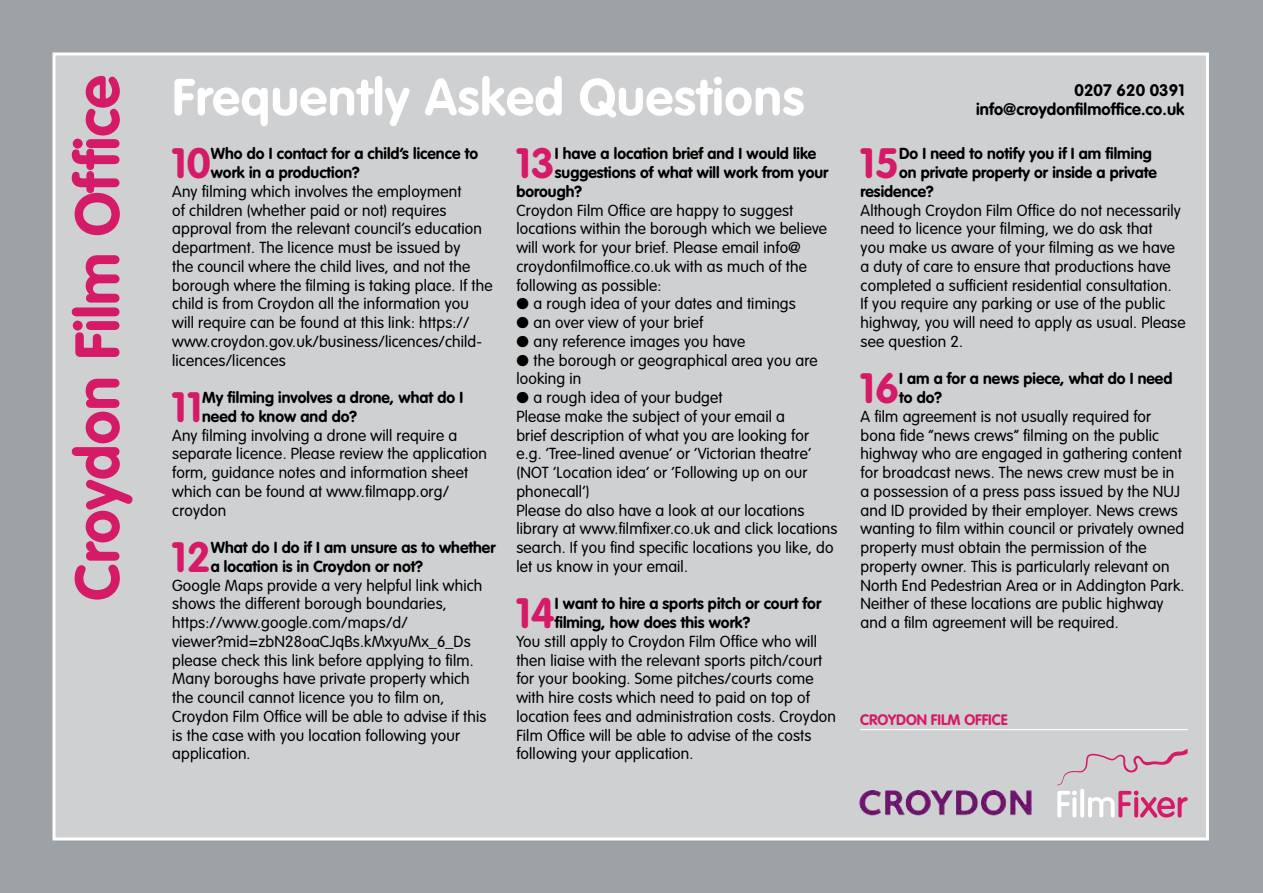
<style>
.page{position:relative;width:1263px;height:893px;background:#9da2a7}
.page>*{position:absolute;margin:0;border:0;box-sizing:border-box;transform-origin:0 0}
.t1{font:700 61.5px "VAG Rounded";color:#d51a68}
.t2{font:700 51px "VAG Rounded";letter-spacing:.015em;color:#fff}
.t3{font:700 41.85px "VAG Rounded";color:#d51a68}
.t4{font:700 16.5px/19.5px "VAG Rounded";letter-spacing:.005em;color:#000;text-align:right}
.t5{font:300 15.75px/18.8px "VAG Rounded";letter-spacing:.01em;color:#000}
.t6{font:700 15.75px/18.8px "VAG Rounded";color:#000}
.t7{font:700 15px "VAG Rounded";letter-spacing:-.005em;color:#d51a68}
</style>
<div class="page">
<div style="left:52px;top:52px;width:1157px;height:788px;background:#cfd0d2;border:3px solid #fff"></div>
<svg style="left:1057px;top:749px;width:131px;height:69px"></svg>
<hr style="left:860px;top:729px;width:328px;height:1px;background:#fff">
<img style="left:860px;top:790px;width:171px;height:26px">
<h1 class="t1" style="left:61px;top:601px;width:527px;rotate:-90deg">Croydon Film Office</h1>
<h2 class="t2" style="left:172px;top:67px;width:634px">Frequently Asked Questions</h2>
<p class="t4" style="left:976px;top:80px;width:210px">0207 620 0391 info@croydonfilmoffice.co.uk</p>
<h3 class="t3" style="left:171px;top:139px;width:41px">10</h3>
<p class="t6" style="left:211px;top:144px;width:269px">Who do I contact for a child’s licence to work in a production?</p>
<p class="t5" style="left:172px;top:182px;width:322px">Any filming which involves the employment<br>of children (whether paid or not) requires approval from the relevant council’s education department. The licence must be issued by<br>the council where the child lives, and not the borough where the filming is taking place. If the child is from Croydon all the information you will require can be found at this link: https:// www.croydon.gov.uk/business/licences/child&shy;licences/licences</p>
<h3 class="t3" style="left:171px;top:383px;width:32px">11</h3>
<p class="t6" style="left:202px;top:388px;width:262px">My filming involves a drone, what do I need to know and do?</p>
<p class="t5" style="left:172px;top:426px;width:316px">Any filming involving a drone will require a separate licence. Please review the application form, guidance notes and information sheet which can be found at www.filmapp.org/ croydon</p>
<h3 class="t3" style="left:171px;top:533px;width:41px">12</h3>
<p class="t6" style="left:211px;top:538px;width:286px">What do I do if I am unsure as to whether a location is in Croydon or not?</p>
<p class="t5" style="left:172px;top:576px;width:316px">Google Maps provide a very helpful link which shows the different borough boundaries, https://www.google.com/maps/d/ viewer?mid=zbN28oaCJqBs.kMxyuMx_6_Ds please check this link before applying to film.<br>Many boroughs have private property which the council cannot licence you to film on, Croydon Film Office will be able to advise if this is the case with you location following your application.</p>
<h3 class="t3" style="left:515px;top:139px;width:41px">13</h3>
<p class="t6" style="left:555px;top:144px;width:263px">I have a location brief and I would like</p>
<p class="t6" style="left:555px;top:163px;width:275px">suggestions of what will work from your</p>
<p class="t6" style="left:516px;top:182px;width:67px">borough?</p>
<p class="t5" style="left:516px;top:201px;width:312px">Croydon Film Office are happy to suggest locations within the borough which we believe will work for your brief. Please email info@ croydonfilmoffice.co.uk with as much of the following as possible:</p>
<p class="t5" style="left:516px;top:294px;width:281px">● a rough idea of your dates and timings</p>
<p class="t5" style="left:516px;top:313px;width:188px">● an over view of your brief</p>
<p class="t5" style="left:516px;top:332px;width:230px">● any reference images you have</p>
<p class="t5" style="left:516px;top:351px;width:303px">● the borough or geographical area you are looking in</p>
<p class="t5" style="left:516px;top:388px;width:322px">● a rough idea of your budget<br>Please make the subject of your email a<br>brief description of what you are looking for e.g. ‘Tree-lined avenue’ or ‘Victorian theatre’ (NOT ‘Location idea’ or ‘Following up on our phonecall’)<br>Please do also have a look at our locations library at www.filmfixer.co.uk and click locations search. If you find specific locations you like, do let us know in your email.</p>
<h3 class="t3" style="left:515px;top:589px;width:41px">14</h3>
<p class="t6" style="left:555px;top:594px;width:268px">I want to hire a sports pitch or court for filming, how does this work?</p>
<p class="t5" style="left:516px;top:632px;width:321px">You still apply to Croydon Film Office who will then liaise with the relevant sports pitch/court for your booking. Some pitches/courts come with hire costs which need to paid on top of location fees and administration costs. Croydon Film Office will be able to advise of the costs following your application.</p>
<h3 class="t3" style="left:859px;top:139px;width:41px">15</h3>
<p class="t6" style="left:899px;top:144px;width:254px">Do I need to notify you if I am filming</p>
<p class="t6" style="left:899px;top:163px;width:260px">on private property or inside a private</p>
<p class="t6" style="left:860px;top:182px;width:75px">residence?</p>
<p class="t5" style="left:860px;top:201px;width:327px">Although Croydon Film Office do not necessarily need to licence your filming, we do ask that<br>you make us aware of your filming as we have a duty of care to ensure that productions have completed a sufficient residential consultation.<br>If you require any parking or use of the public highway, you will need to apply as usual. Please see question 2.</p>
<h3 class="t3" style="left:859px;top:364px;width:41px">16</h3>
<p class="t6" style="left:899px;top:369px;width:275px">I am a for a news piece, what do I need to do?</p>
<p class="t5" style="left:860px;top:407px;width:325px">A film agreement is not usually required for bona fide “news crews” filming on the public highway who are engaged in gathering content for broadcast news. The news crew must be in a possession of a press pass issued by the NUJ and ID provided by their employer. News crews wanting to film within council or privately owned property must obtain the permission of the property owner. This is particularly relevant on North End Pedestrian Area or in Addington Park.<br>Neither of these locations are public highway and a film agreement will be required.</p>
<p class="t7" style="left:860px;top:711px;width:149px">CROYDON FILM OFFICE</p>
</div>
